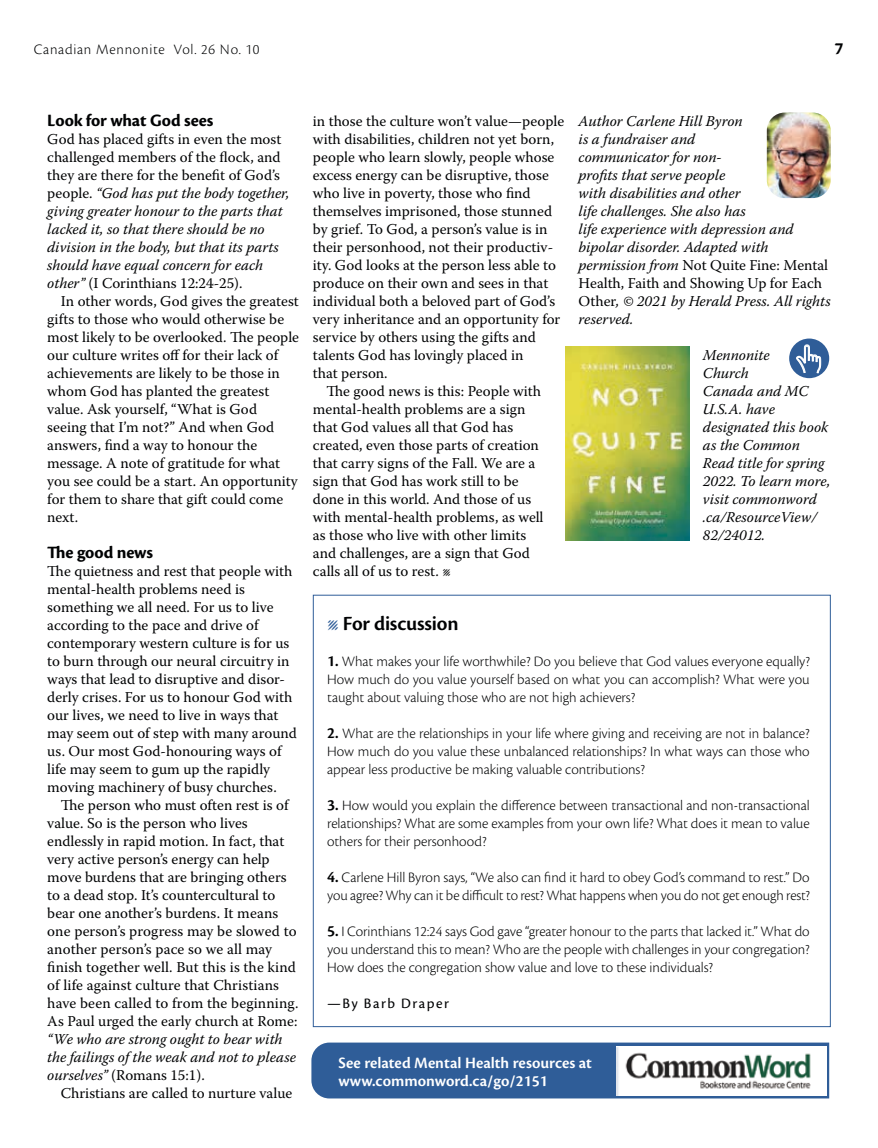
<style>
.page{position:relative;width:878px;height:1148px;background:#fff}
.page>*{position:absolute;margin:0;border:0;box-sizing:border-box;transform-origin:0 0}
.t1{font:600 21px "Cronos Pro";color:#010203}
.t2{font:700 18px "Cronos Pro";letter-spacing:-.005em;color:#010203}
.t3{font:600 16.5px/18px "Cronos Pro";letter-spacing:.005em;color:#fff}
.t4{font:15px/18px "Warnock Pro";color:#010203}
.t5{font:300 15px/18px "Cronos Pro";color:#010203;text-align:justify}
.t6{font:italic 15px/18px "Warnock Pro";color:#010203}
.t7{font:300 15px "Cronos Pro";letter-spacing:.05em;color:#010203}
.t8{font:15px "Cronos Pro";color:#010203}
.s1{font-style:normal}
.s2{font-family:"Warnock Pro";color:#2f5d98}
.s3{font-weight:600;font-size:16.5px}
</style>
<div class="page">
<svg style="left:312px;top:594px;width:519px;height:433px"></svg>
<div style="left:311px;top:1042px;width:518px;height:56px;background:#2f5d98"></div>
<img style="left:616px;top:1046px;width:210px;height:49px">
<div style="left:789px;top:338px;width:40px;height:40px;background:#2f5d98;border-radius:50%"></div>
<img style="left:766px;top:112px;width:64px;height:86px">
<img style="left:565px;top:346px;width:124px;height:194px">
<p class="t7" style="left:34px;top:41px;width:227px">Canadian Mennonite Vol. 26 No. 10</p>
<p class="t2" style="left:834px;top:38px;width:10px">7</p>
<p class="t2" style="left:47px;top:110px;width:168px">Look for what God sees</p>
<p class="t6" style="left:47px;top:130px;width:243px"><span class="s1">God has placed gifts in even the most challenged members of the flock, and they are there for the benefit of God’s people.</span> “God has put the body together, giving greater honour to the parts that lacked it, so that there should be no division in the body, but that its parts should have equal concern for each other” <span class="s1">(I Corinthians 12:24-25).</span></p>
<p class="t4" style="left:47px;top:292px;width:253px;text-indent:14px">In other words, God gives the greatest gifts to those who would otherwise be most likely to be overlooked. The people our culture writes off for their lack of achievements are likely to be those in whom God has planted the greatest value. Ask yourself, “What is God seeing that I’m not?” And when God answers, find a way to honour the message. A note of gratitude for what you see could be a start. An opportunity for them to share that gift could come next.</p>
<p class="t2" style="left:47px;top:542px;width:107px">The good news</p>
<p class="t4" style="left:47px;top:562px;width:251px">The quietness and rest that people with mental-health problems need is something we all need. For us to live according to the pace and drive of contemporary western culture is for us to burn through our neural circuitry in ways that lead to disruptive and disor&shy;derly crises. For us to honour God with our lives, we need to live in ways that may seem out of step with many around us. Our most God-honouring ways of life may seem to gum up the rapidly moving machinery of busy churches.</p>
<p class="t4" style="left:47px;top:796px;width:253px;text-indent:14px">The person who must often rest is of value. So is the person who lives endlessly in rapid motion. In fact, that very active person’s energy can help move burdens that are bringing others to a dead stop. It’s countercultural to bear one another’s burdens. It means one person’s progress may be slowed to another person’s pace so we all may finish together well. But this is the kind of life against culture that Christians have been called to from the beginning.<br>As Paul urged the early church at Rome:</p>
<p class="t6" style="left:47px;top:1030px;width:250px">“We who are strong ought to bear with the failings of the weak and not to please ourselves” <span class="s1">(Romans 15:1).</span></p>
<p class="t4" style="left:61px;top:1084px;width:233px">Christians are called to nurture value</p>
<p class="t4" style="left:313px;top:112px;width:253px">in those the culture won’t value—people</p>
<p class="t4" style="left:313px;top:130px;width:243px">with disabilities, children not yet born,</p>
<p class="t4" style="left:313px;top:148px;width:243px">people who learn slowly, people whose</p>
<p class="t4" style="left:313px;top:166px;width:237px">excess energy can be disruptive, those</p>
<p class="t4" style="left:313px;top:184px;width:219px">who live in poverty, those who find</p>
<p class="t4" style="left:313px;top:202px;width:241px">themselves imprisoned, those stunned</p>
<p class="t4" style="left:313px;top:220px;width:236px">by grief. To God, a person’s value is in</p>
<p class="t4" style="left:313px;top:238px;width:242px">their personhood, not their productiv-</p>
<p class="t4" style="left:313px;top:256px;width:244px">ity. God looks at the person less able to</p>
<p class="t4" style="left:313px;top:274px;width:237px">produce on their own and sees in that</p>
<p class="t4" style="left:313px;top:292px;width:244px">individual both a beloved part of God’s</p>
<p class="t4" style="left:313px;top:310px;width:249px">very inheritance and an opportunity for</p>
<p class="t4" style="left:313px;top:328px;width:224px">service by others using the gifts and</p>
<p class="t4" style="left:313px;top:346px;width:212px">talents God has lovingly placed in</p>
<p class="t4" style="left:313px;top:364px;width:76px">that person.</p>
<p class="t4" style="left:326px;top:382px;width:216px">The good news is this: People with</p>
<p class="t4" style="left:313px;top:400px;width:214px">mental-health problems are a sign</p>
<p class="t4" style="left:313px;top:418px;width:202px">that God values all that God has</p>
<p class="t4" style="left:313px;top:436px;width:227px">created, even those parts of creation</p>
<p class="t4" style="left:313px;top:454px;width:224px">that carry signs of the Fall. We are a</p>
<p class="t4" style="left:313px;top:472px;width:207px">sign that God has work still to be</p>
<p class="t4" style="left:313px;top:490px;width:220px">done in this world. And those of us</p>
<p class="t4" style="left:313px;top:508px;width:232px">with mental-health problems, as well</p>
<p class="t4" style="left:313px;top:526px;width:215px">as those who live with other limits</p>
<p class="t4" style="left:313px;top:544px;width:218px">and challenges, are a sign that God</p>
<p class="t4" style="left:313px;top:562px;width:139px">calls all of us to rest. l</p>
<p class="t6" style="left:578px;top:112px;width:253px">Author Carlene Hill Byron<br>is a fundraiser and<br>communicator for non-<br>profits that serve people<br>with disabilities and other<br>life challenges. She also has<br>life experience with depression and bipolar disorder. Adapted with permission from <span class="s1">Not Quite Fine: Mental<br>Health, Faith and Showing Up for Each<br>Other</span>, © 2021 by Herald Press. All rights reserved.</p>
<p class="t6" style="left:703px;top:346px;width:129px">Mennonite<br>Church<br>Canada and MC<br>U.S.A. have designated this book as the Common<br>Read title for spring<br>2022. To learn more, visit commonword .ca/ResourceView/<br>82/24012.</p>
<h1 class="t1" style="left:327px;top:611px;width:133px"><span class="s2">҂</span> For discussion</h1>
<p class="t5" style="left:327px;top:652px;width:484px"><span class="s3">1.</span> What makes your life worthwhile? Do you believe that God values everyone equally?<br>How much do you value yourself based on what you can accomplish? What were you taught about valuing those who are not high achievers?</p>
<p class="t5" style="left:327px;top:724px;width:484px"><span class="s3">2.</span> What are the relationships in your life where giving and receiving are not in balance?<br>How much do you value these unbalanced relationships? In what ways can those who appear less productive be making valuable contributions?</p>
<p class="t5" style="left:327px;top:796px;width:484px"><span class="s3">3.</span> How would you explain the difference between transactional and non-transactional relationships? What are some examples from your own life? What does it mean to value others for their personhood?</p>
<p class="t5" style="left:327px;top:868px;width:484px"><span class="s3">4.</span> Carlene Hill Byron says, “We also can find it hard to obey God’s command to rest.” Do you agree? Why can it be difficult to rest? What happens when you do not get enough rest?</p>
<p class="t5" style="left:327px;top:922px;width:484px"><span class="s3">5.</span> I Corinthians 12:24 says God gave “greater honour to the parts that lacked it.” What do you understand this to mean? Who are the people with challenges in your congregation?<br>How does the congregation show value and love to these individuals?</p>
<p class="t8" style="left:327px;top:995px;width:123px">—By Barb Draper</p>
<p class="t3" style="left:338px;top:1054px;width:255px">See related Mental Health resources at www.commonword.ca/go/2151</p>
</div>
